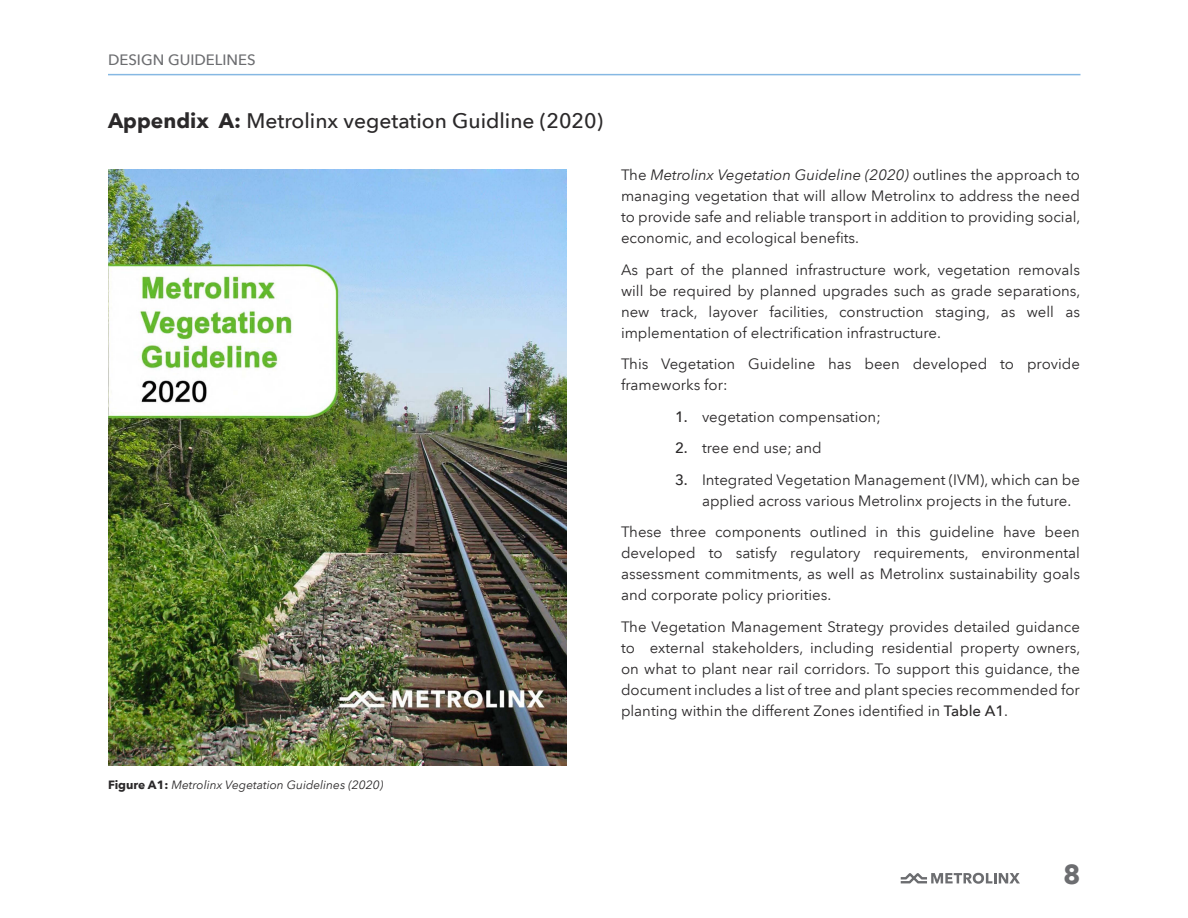
<style>
.page{position:relative;width:1188px;height:918px;background:#fff}
.page>*{position:absolute;margin:0;border:0;box-sizing:border-box;transform-origin:0 0}
.t1{font:700 27px "Avenir Next LT Pro";color:#6c6d70}
.Caption_Text_-_Mediu{font:500 21px "Avenir Next LT Pro";color:#2b292a}
.Body{font:15px/21px "Avenir Next LT Pro";color:#2b292a;text-align:justify}
.t2{font:500 15px "Avenir Next LT Pro";color:#6c6d70}
.Captions{font:italic 12px "Avenir Next LT Pro";color:#2b292a}
.s1{font-weight:700}
.s2{font-style:italic}
.s3{font-weight:500}
.s4{font-weight:700;font-style:normal}
</style>
<div class="page">
<svg style="left:901px;top:873px;width:119px;height:11px"></svg>
<hr style="left:108px;top:74px;width:972px;height:1px;background:#86b8e3">
<img style="left:108px;top:170px;width:459px;height:596px">
<p class="t2" style="left:108px;top:50px;width:149px">DESIGN GUIDELINES</p>
<p class="Caption_Text_-_Mediu" style="left:108px;top:108px;width:497px"><span class="s1">Appendix A:</span> Metrolinx vegetation Guidline (2020)</p>
<p class="Body" style="left:621px;top:164px;width:461px">The <span class="s2">Metrolinx Vegetation Guideline (2020)</span> outlines the approach to managing vegetation that will allow Metrolinx to address the need to provide safe and reliable transport in addition to providing social, economic, and ecological benefits.</p>
<p class="Body" style="left:621px;top:259px;width:461px">As part of the planned infrastructure work, vegetation removals will be required by planned upgrades such as grade separations, new track, layover facilities, construction staging, as well as implementation of electrification infrastructure.</p>
<p class="Body" style="left:621px;top:353px;width:461px">This Vegetation Guideline has been developed to provide frameworks for:</p>
<p class="Body" style="left:675px;top:406px;width:207px"><span class="s3">1.</span> vegetation compensation;</p>
<p class="Body" style="left:675px;top:437px;width:148px"><span class="s3">2.</span> tree end use; and</p>
<p class="Body" style="left:702px;top:469px;width:380px;text-indent:-27px"><span class="s3">3.</span> Integrated Vegetation Management (IVM), which can be applied across various Metrolinx projects in the future.</p>
<p class="Body" style="left:621px;top:521px;width:461px">These three components outlined in this guideline have been developed to satisfy regulatory requirements, environmental assessment commitments, as well as Metrolinx sustainability goals and corporate policy priorities.</p>
<p class="Body" style="left:621px;top:616px;width:461px">The Vegetation Management Strategy provides detailed guidance to external stakeholders, including residential property owners, on what to plant near rail corridors. To support this guidance, the document includes a list of tree and plant species recommended for planting within the different Zones identified in <span class="s3">Table A1</span>.</p>
<p class="Captions" style="left:108px;top:778px;width:277px"><span class="s4">Figure A1:</span> Metrolinx Vegetation Guidelines (2020)</p>
<h1 class="t1" style="left:1063px;top:857px;width:19px">8</h1>
</div>
